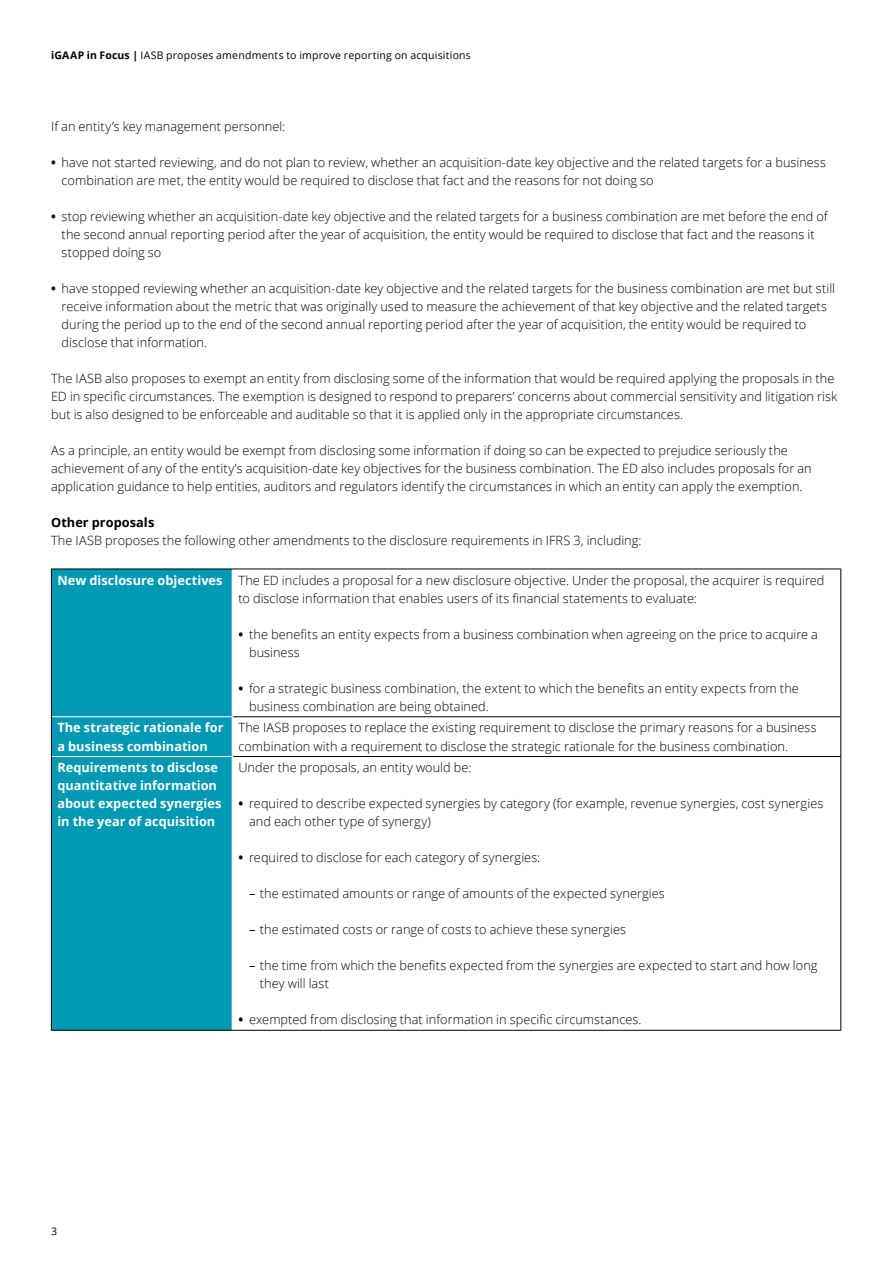
<style>
.page{position:relative;width:893px;height:1263px;background:#fff}
.page>*{position:absolute;margin:0;border:0;box-sizing:border-box;transform-origin:0 0}
.t1{font:300 12.75px/18px "Open Sans";letter-spacing:.005em;color:#000}
.t2{font:700 12.75px/18px "Open Sans";color:#fff}
.t3{font:700 12.75px "Open Sans";letter-spacing:.005em;color:#000}
.t4{font:10.5px "Open Sans";letter-spacing:.02em;color:#000}
.s1{font-weight:700}
.s2{font-weight:700;color:#fff}
.s3{font-weight:400}
</style>
<div class="page">
<div style="left:52px;top:570px;width:180px;height:460px;background:#0099b3"></div>
<hr style="left:52px;top:716px;width:180px;height:1px;background:#fff">
<hr style="left:52px;top:756px;width:180px;height:1px;background:#fff">
<hr style="left:233px;top:716px;width:608px;height:1px;background:#000">
<hr style="left:233px;top:756px;width:608px;height:1px;background:#000">
<hr style="left:51px;top:569px;width:181px;height:1px;background:#000">
<hr style="left:51px;top:569px;width:1px;height:148px;background:#000">
<hr style="left:232px;top:569px;width:609px;height:1px;background:#000">
<hr style="left:840px;top:569px;width:1px;height:147px;background:#000">
<hr style="left:51px;top:717px;width:1px;height:39px;background:#000">
<hr style="left:840px;top:717px;width:1px;height:39px;background:#000">
<hr style="left:51px;top:756px;width:1px;height:274px;background:#000">
<hr style="left:840px;top:757px;width:1px;height:273px;background:#000">
<hr style="left:51px;top:1030px;width:181px;height:1px;background:#000">
<hr style="left:232px;top:1030px;width:609px;height:1px;background:#000">
<p class="t4" style="left:51px;top:48px;width:421px"><span class="s1">iGAAP in Focus |</span> IASB proposes amendments to improve reporting on acquisitions</p>
<p class="t1" style="left:51px;top:117px;width:236px">If an entity’s key management personnel:</p>
<p class="t1" style="left:62px;top:153px;width:766px;text-indent:-11px"><span class="s1">•</span> have not started reviewing, and do not plan to review, whether an acquisition-date key objective and the related targets for a business combination are met, the entity would be required to disclose that fact and the reasons for not doing so</p>
<p class="t1" style="left:62px;top:207px;width:767px;text-indent:-11px"><span class="s1">•</span> stop reviewing whether an acquisition-date key objective and the related targets for a business combination are met before the end of the second annual reporting period after the year of acquisition, the entity would be required to disclose that fact and the reasons it stopped doing so</p>
<p class="t1" style="left:62px;top:279px;width:775px;text-indent:-11px"><span class="s1">•</span> have stopped reviewing whether an acquisition-date key objective and the related targets for the business combination are met but still receive information about the metric that was originally used to measure the achievement of that key objective and the related targets during the period up to the end of the second annual reporting period after the year of acquisition, the entity would be required to disclose that information.</p>
<p class="t1" style="left:51px;top:369px;width:788px">The IASB also proposes to exempt an entity from disclosing some of the information that would be required applying the proposals in the<br>ED in specific circumstances. The exemption is designed to respond to preparers’ concerns about commercial sensitivity and litigation risk but is also designed to be enforceable and auditable so that it is applied only in the appropriate circumstances.</p>
<p class="t1" style="left:51px;top:441px;width:762px">As a principle, an entity would be exempt from disclosing some information if doing so can be expected to prejudice seriously the achievement of any of the entity’s acquisition-date key objectives for the business combination. The ED also includes proposals for an application guidance to help entities, auditors and regulators identify the circumstances in which an entity can apply the exemption.</p>
<p class="t3" style="left:51px;top:513px;width:105px">Other proposals</p>
<p class="t1" style="left:51px;top:531px;width:592px">The IASB proposes the following other amendments to the disclosure requirements in IFRS 3, including:</p>
<p class="t1" style="left:238px;top:571px;width:588px;text-indent:-181px"><span class="s2">New disclosure objectives</span> The ED includes a proposal for a new disclosure objective. Under the proposal, the acquirer is required to disclose information that enables users of its financial statements to evaluate:</p>
<p class="t1" style="left:249px;top:625px;width:570px;text-indent:-11px"><span class="s1">•</span> the benefits an entity expects from a business combination when agreeing on the price to acquire a business</p>
<p class="t1" style="left:249px;top:679px;width:551px;text-indent:-11px"><span class="s1">•</span> for a strategic business combination, the extent to which the benefits an entity expects from the business combination are being obtained.</p>
<p class="t2" style="left:57px;top:718px;width:168px">The strategic rationale for a business combination</p>
<p class="t1" style="left:238px;top:718px;width:580px">The IASB proposes to replace the existing requirement to disclose the primary reasons for a business combination with a requirement to disclose the strategic rationale for the business combination.</p>
<p class="t2" style="left:57px;top:758px;width:166px">Requirements to disclose quantitative information about expected synergies in the year of acquisition</p>
<p class="t1" style="left:238px;top:758px;width:235px">Under the proposals, an entity would be:</p>
<p class="t1" style="left:249px;top:794px;width:576px;text-indent:-11px"><span class="s1">•</span> required to describe expected synergies by category (for example, revenue synergies, cost synergies and each other type of synergy)</p>
<p class="t1" style="left:238px;top:848px;width:303px"><span class="s1">•</span> required to disclose for each category of synergies:</p>
<p class="t1" style="left:249px;top:884px;width:417px"><span class="s3">–</span> the estimated amounts or range of amounts of the expected synergies</p>
<p class="t1" style="left:249px;top:920px;width:378px"><span class="s3">–</span> the estimated costs or range of costs to achieve these synergies</p>
<p class="t1" style="left:260px;top:956px;width:559px;text-indent:-11px"><span class="s3">–</span> the time from which the benefits expected from the synergies are expected to start and how long they will last</p>
<p class="t1" style="left:238px;top:1010px;width:405px"><span class="s1">•</span> exempted from disclosing that information in specific circumstances.</p>
<p class="t4" style="left:51px;top:1224px;width:8px">3</p>
</div>
